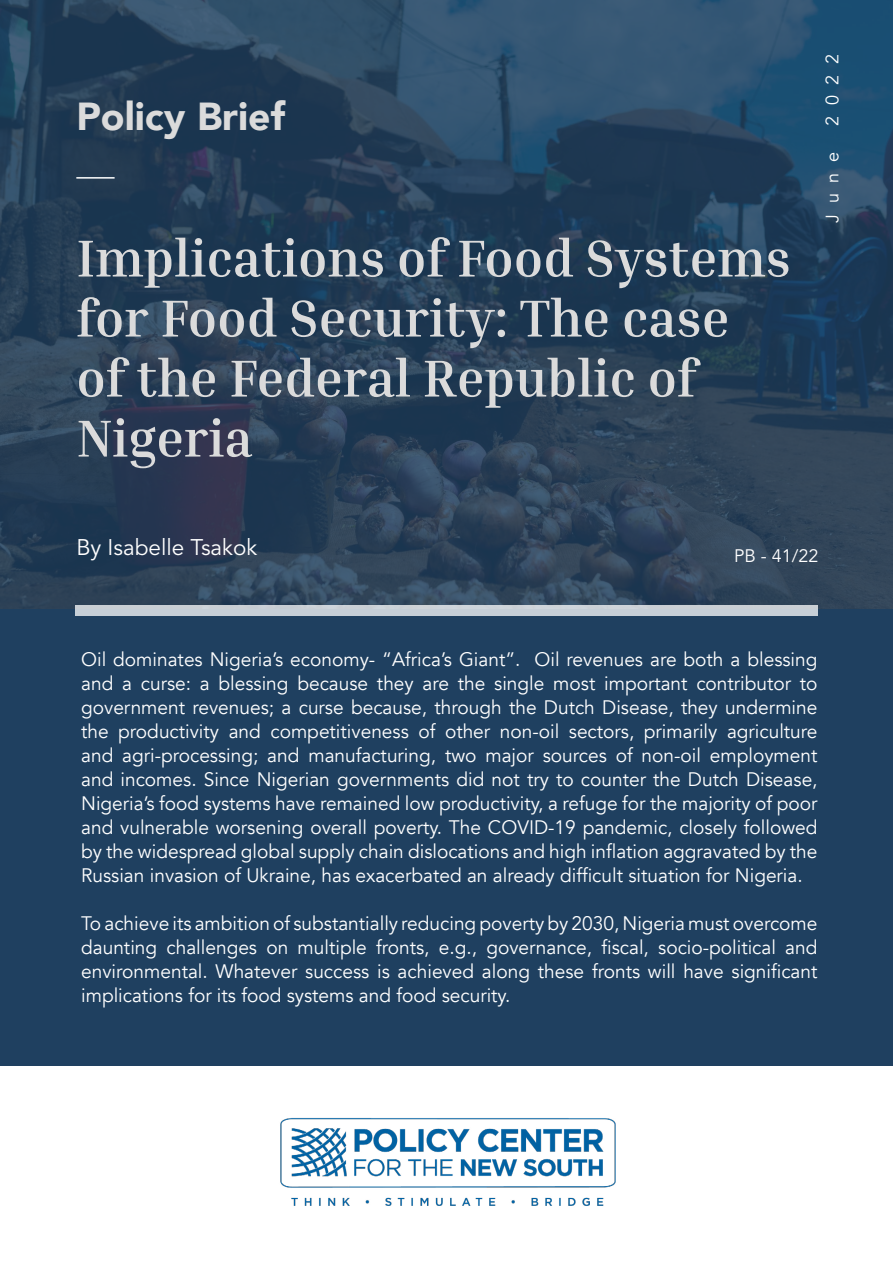
<style>
.page{position:relative;width:893px;height:1263px;background:#fff}
.page>*{position:absolute;margin:0;border:0;box-sizing:border-box;transform-origin:0 0}
.t1{font:700 52.5px/60px "Inria Serif";color:#dbdbdb}
.t2{font:900 39px "Avenir";color:#dbdbdb}
.t3{font:22.5px "Avenir LT Std";color:#fff}
.t4{font:19.5px/24px "Avenir";color:#fff;text-align:justify}
.t5{font:18px "Avenir LT Std";color:#fff}
.t6{font:18px "Avenir";letter-spacing:.59em;color:#fff}
</style>
<div class="page">
<div style="left:0;top:0;width:893px;height:1065px;background:#1f4060"></div>
<img style="left:0;top:0;width:893px;height:608px">
<img style="left:280px;top:1118px;width:336px;height:88px">
<hr style="left:76px;top:177px;width:39px;height:2px;background:#fff">
<div style="left:75px;top:605px;width:743px;height:10px;background:#c6cfd7"></div>
<h2 class="t2" style="left:76px;top:83px;width:210px">Policy Brief</h2>
<h1 class="t1" style="left:76px;top:227px;width:716px">Implications of Food Systems for Food Security: The case of the Federal Republic of<br>Nigeria</h1>
<p class="t6" style="left:821px;top:126px;width:73px;rotate:-90deg">2022</p>
<p class="t6" style="left:821px;top:223px;width:72px;rotate:-90deg">June</p>
<p class="t3" style="left:76px;top:534px;width:183px">By Isabelle Tsakok</p>
<p class="t5" style="left:734px;top:546px;width:86px">PB - 41/22</p>
<p class="t4" style="left:81px;top:647px;width:738px">Oil dominates Nigeria’s economy- “Africa’s Giant”. Oil revenues are both a blessing and a curse: a blessing because they are the single most important contributor to government revenues; a curse because, through the Dutch Disease, they undermine the productivity and competitiveness of other non-oil sectors, primarily agriculture and agri-processing; and manufacturing, two major sources of non-oil employment and incomes. Since Nigerian governments did not try to counter the Dutch Disease, Nigeria’s food systems have remained low productivity, a refuge for the majority of poor and vulnerable worsening overall poverty. The COVID-19 pandemic, closely followed by the widespread global supply chain dislocations and high inflation aggravated by the Russian invasion of Ukraine, has exacerbated an already difficult situation for Nigeria.</p>
<p class="t4" style="left:81px;top:911px;width:738px">To achieve its ambition of substantially reducing poverty by 2030, Nigeria must overcome daunting challenges on multiple fronts, e.g., governance, fiscal, socio-political and environmental. Whatever success is achieved along these fronts will have significant implications for its food systems and food security.</p>
</div>
